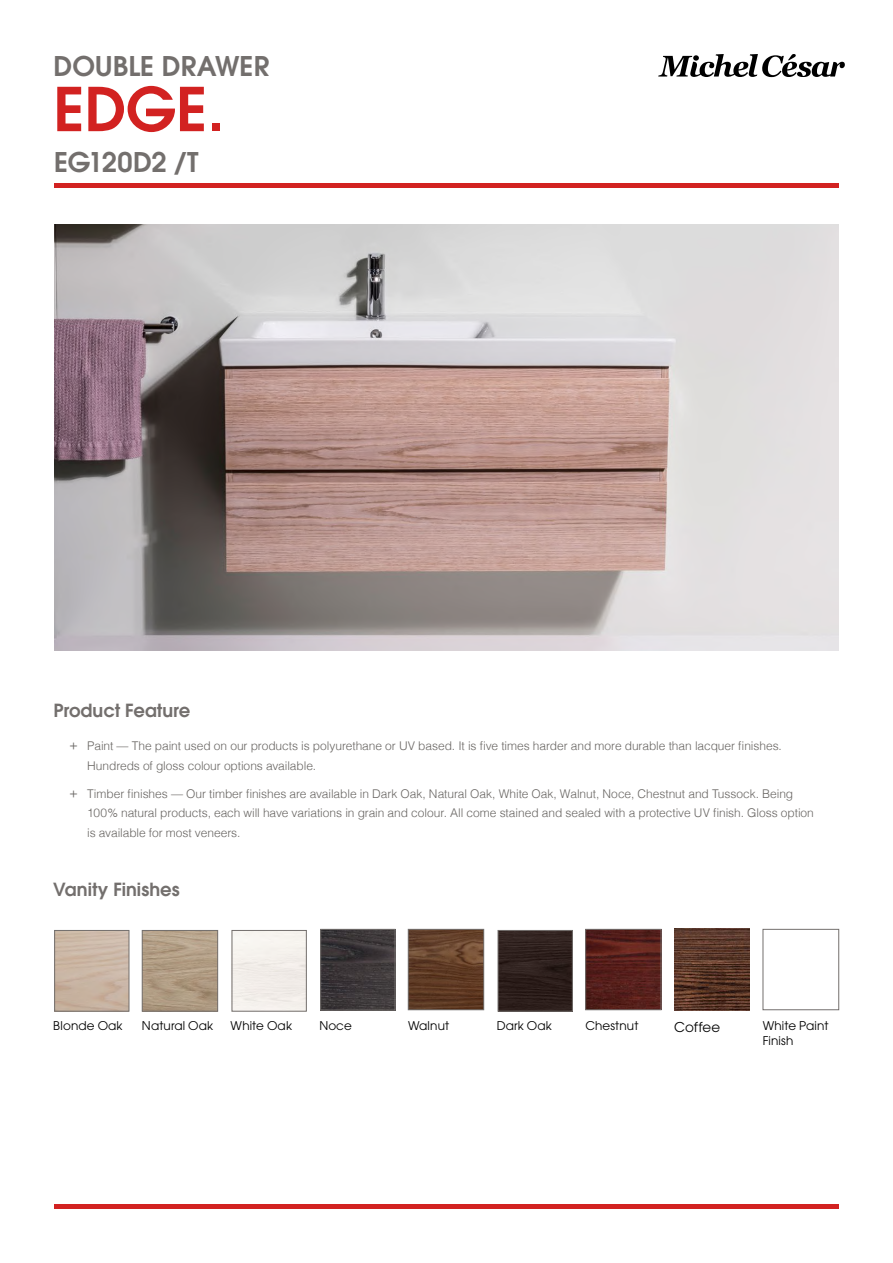
<style>
.page{position:relative;width:893px;height:1263px;background:#fff}
.page>*{position:absolute;margin:0;border:0;box-sizing:border-box;transform-origin:0 0}
.t1{font:600 60px "Avant Garde";color:#d22221}
.t2{font:600 27px "Avant Garde";color:#736f6d}
.t3{font:600 18px "Avant Garde";color:#736f6d}
.t4{font:13.5px "Avant Garde";color:#000}
.t5{font:300 12px/19.5px "Helvetica";letter-spacing:-.005em;color:#686562}
.t6{font:12px/14.4px "Avant Garde";letter-spacing:.01em;color:#000}
.s1{font-family:"Avenir";font-weight:400;font-size:13.5px}
</style>
<div class="page">
<hr style="left:54px;top:184px;width:785px;height:4px;background:#d22221">
<hr style="left:54px;top:1205px;width:785px;height:4px;background:#d22221">
<svg style="left:658px;top:54px;width:187px;height:23px"></svg>
<img style="left:587px;top:931px;width:72px;height:77px">
<div style="left:585px;top:929px;width:76px;height:81px;border:1px solid #736f6d"></div>
<div style="left:232px;top:930px;width:75px;height:81px;border:1px solid #736f6d"></div>
<img style="left:322px;top:931px;width:71px;height:77px">
<div style="left:320px;top:929px;width:75px;height:81px;border:1px solid #736f6d"></div>
<img style="left:410px;top:931px;width:72px;height:77px">
<div style="left:408px;top:929px;width:76px;height:81px;border:1px solid #736f6d"></div>
<img style="left:144px;top:932px;width:72px;height:77px">
<div style="left:142px;top:930px;width:76px;height:81px;border:1px solid #736f6d"></div>
<div style="left:763px;top:929px;width:76px;height:81px;border:1px solid #736f6d"></div>
<img style="left:500px;top:932px;width:71px;height:77px">
<div style="left:498px;top:930px;width:75px;height:81px;border:1px solid #736f6d"></div>
<div style="left:54px;top:930px;width:75px;height:81px;border:1px solid #736f6d"></div>
<img style="left:674px;top:929px;width:76px;height:81px">
<img style="left:54px;top:225px;width:785px;height:425px">
<h2 class="t2" style="left:54px;top:48px;width:217px">DOUBLE DRAWER</h2>
<h1 class="t1" style="left:54px;top:70px;width:172px">EDGE.</h1>
<h2 class="t2" style="left:54px;top:144px;width:146px">EG120D2 /T</h2>
<h3 class="t3" style="left:54px;top:699px;width:138px">Product Feature</h3>
<p class="t5" style="left:87px;top:735px;width:696px;text-indent:-18px"><span class="s1">+</span> Paint — The paint used on our products is polyurethane or UV based. It is five times harder and more durable than lacquer finishes.<br>Hundreds of gloss colour options available.</p>
<p class="t5" style="left:87px;top:783px;width:728px;text-indent:-18px"><span class="s1">+</span> Timber finishes — Our timber finishes are available in Dark Oak, Natural Oak, White Oak, Walnut, Noce, Chestnut and Tussock. Being<br>100% natural products, each will have variations in grain and colour. All come stained and sealed with a protective UV finish. Gloss option is available for most veneers.</p>
<h3 class="t3" style="left:53px;top:878px;width:128px">Vanity Finishes</h3>
<p class="t6" style="left:53px;top:1019px;width:71px">Blonde Oak</p>
<p class="t6" style="left:142px;top:1019px;width:73px">Natural Oak</p>
<p class="t6" style="left:231px;top:1019px;width:63px">White Oak</p>
<p class="t6" style="left:319px;top:1019px;width:34px">Noce</p>
<p class="t6" style="left:408px;top:1019px;width:43px">Walnut</p>
<p class="t6" style="left:497px;top:1019px;width:57px">Dark Oak</p>
<p class="t6" style="left:585px;top:1019px;width:55px">Chestnut</p>
<p class="t4" style="left:674px;top:1019px;width:48px">Coffee</p>
<p class="t6" style="left:763px;top:1019px;width:67px">White Paint<br>Finish</p>
</div>
